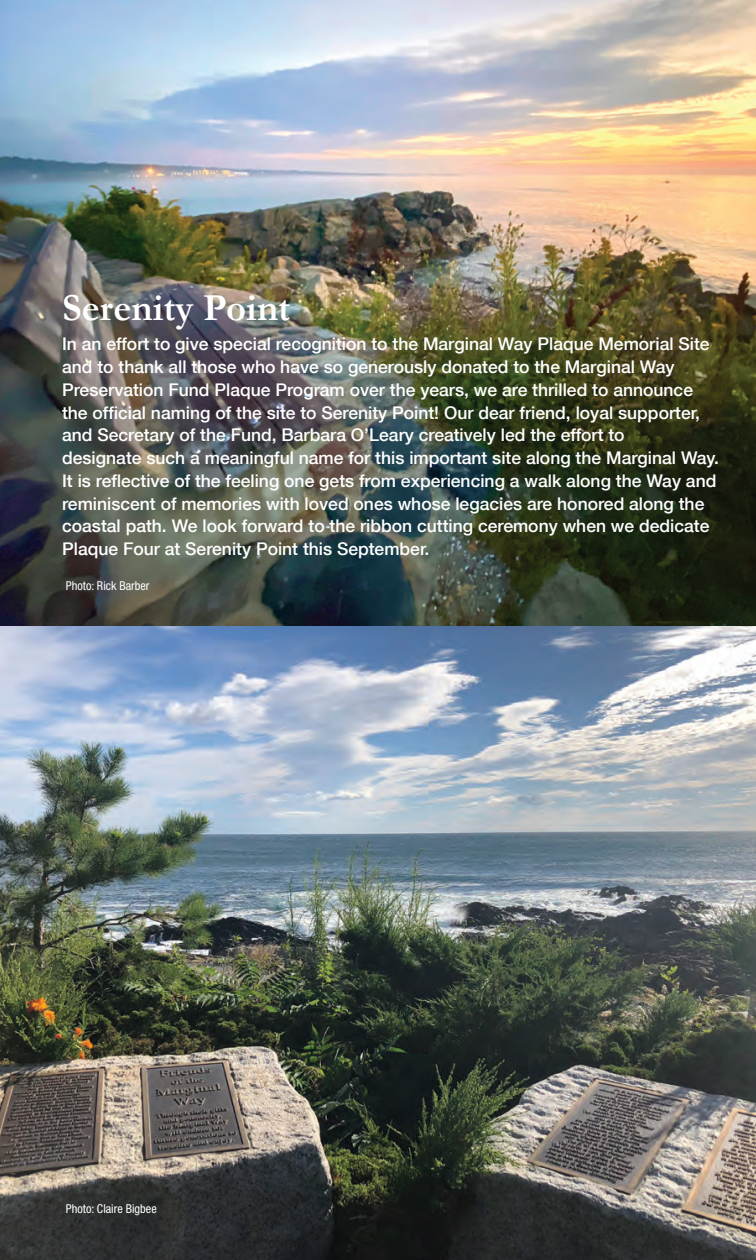
<style>
.page{position:relative;width:756px;height:1260px;background:#fff}
.page>*{position:absolute;margin:0;border:0;box-sizing:border-box;transform-origin:0 0}
.t1{font:700 38.5px "Garamond";color:#fff}
.t2{font:500 17.5px/22.8px "Helvetica Neue";color:#fff}
.t3{font:condensed 12.25px "Helvetica Neue";color:#fff}
</style>
<div class="page">
<img style="left:0;top:626px;width:1px;height:634px">
<img style="left:1px;top:0;width:755px;height:1260px">
<h1 class="t1" style="left:62px;top:285px;width:230px">Serenity Point</h1>
<p class="t2" style="left:62px;top:333px;width:658px">In an effort to give special recognition to the Marginal Way Plaque Memorial Site and to thank all those who have so generously donated to the Marginal Way Preservation Fund Plaque Program over the years, we are thrilled to announce the official naming of the site to Serenity Point! Our dear friend, loyal supporter, and Secretary of the Fund, Barbara O’Leary creatively led the effort to<br>designate such a meaningful name for this important site along the Marginal Way.<br>It is reflective of the feeling one gets from experiencing a walk along the Way and reminiscent of memories with loved ones whose legacies are honored along the coastal path. We look forward to the ribbon cutting ceremony when we dedicate Plaque Four at Serenity Point this September.</p>
<p class="t3" style="left:66px;top:579px;width:85px">Photo: Rick Barber</p>
<p class="t3" style="left:66px;top:1201px;width:92px">Photo: Claire Bigbee</p>
</div>
